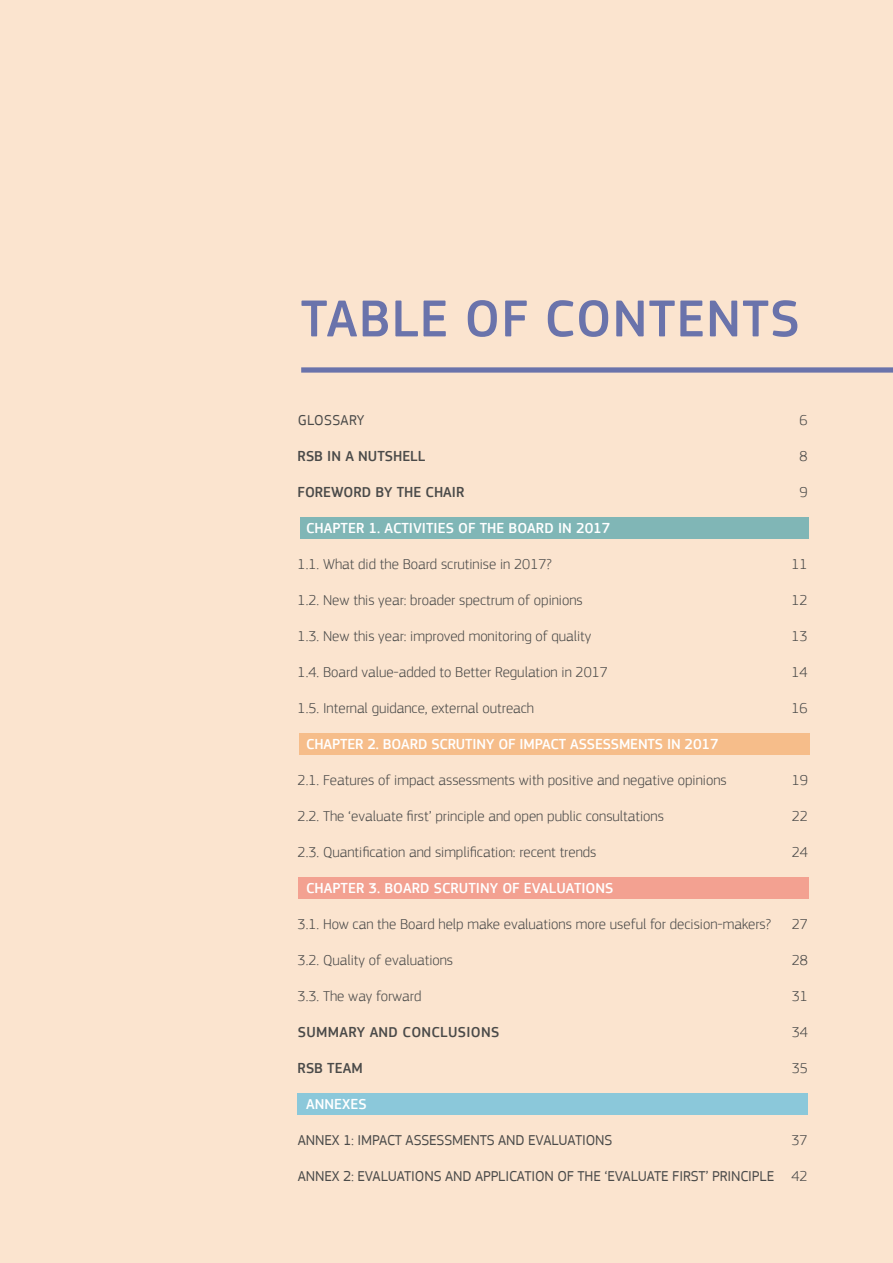
<style>
.page{position:relative;width:893px;height:1263px;background:#fbe4cf}
.page>*{position:absolute;margin:0;border:0;box-sizing:border-box;transform-origin:0 0}
.t1{font:500 54px "EC Square Sans Pro";letter-spacing:.02em;color:#6a73ab}
.t2{font:300 15px "EC Square Sans Pro";color:#4a4a49}
.t3{font:500 15px "EC Square Sans Pro";color:#fff}
.t4{font:15px "EC Square Sans Pro";letter-spacing:-.01em;color:#4a4a49}
.t5{font:500 15px "EC Square Sans Pro";color:#4a4a49}
.t6{font:500 15px "EC Square Sans Pro";letter-spacing:.02em;color:#4a4a49}
.t7{font:15px "EC Square Sans Pro";letter-spacing:.02em;color:#4a4a49}
</style>
<div class="page">
<div style="left:300px;top:517px;width:509px;height:21px;background:#80b6b6"></div>
<div style="left:299px;top:733px;width:510px;height:22px;background:#f6bd8a"></div>
<div style="left:298px;top:877px;width:511px;height:21px;background:#f3a191"></div>
<div style="left:298px;top:1093px;width:510px;height:22px;background:#8bc8da"></div>
<div style="left:301px;top:367px;width:592px;height:6px;background:#6a73ab"></div>
<h1 class="t1" style="left:301px;top:287px;width:501px">TABLE OF CONTENTS</h1>
<p class="t7" style="left:298px;top:411px;width:68px">GLOSSARY</p>
<p class="t5" style="left:298px;top:447px;width:129px">RSB IN A NUTSHELL</p>
<p class="t5" style="left:298px;top:483px;width:168px">FOREWORD BY THE CHAIR</p>
<p class="t3" style="left:306px;top:519px;width:306px">CHAPTER 1. ACTIVITIES OF THE BOARD IN 2017</p>
<p class="t2" style="left:298px;top:555px;width:256px">1.1. What did the Board scrutinise in 2017?</p>
<p class="t2" style="left:298px;top:591px;width:287px">1.2. New this year: broader spectrum of opinions</p>
<p class="t2" style="left:298px;top:627px;width:295px">1.3. New this year: improved monitoring of quality</p>
<p class="t2" style="left:298px;top:663px;width:312px">1.4. Board value-added to Better Regulation in 2017</p>
<p class="t2" style="left:298px;top:699px;width:238px">1.5. Internal guidance, external outreach</p>
<p class="t3" style="left:306px;top:735px;width:414px">CHAPTER 2. BOARD SCRUTINY OF IMPACT ASSESSMENTS IN 2017</p>
<p class="t2" style="left:298px;top:771px;width:431px">2.1. Features of impact assessments with positive and negative opinions</p>
<p class="t2" style="left:298px;top:807px;width:368px">2.2. The ‘evaluate first’ principle and open public consultations</p>
<p class="t2" style="left:298px;top:843px;width:300px">2.3. Quantification and simplification: recent trends</p>
<p class="t3" style="left:306px;top:879px;width:309px">CHAPTER 3. BOARD SCRUTINY OF EVALUATIONS</p>
<p class="t2" style="left:298px;top:915px;width:475px">3.1. How can the Board help make evaluations more useful for decision-makers?</p>
<p class="t2" style="left:298px;top:951px;width:157px">3.2. Quality of evaluations</p>
<p class="t2" style="left:298px;top:987px;width:125px">3.3. The way forward</p>
<p class="t6" style="left:298px;top:1023px;width:203px">SUMMARY AND CONCLUSIONS</p>
<p class="t5" style="left:298px;top:1059px;width:67px">RSB TEAM</p>
<p class="t3" style="left:306px;top:1095px;width:62px">ANNEXES</p>
<p class="t4" style="left:298px;top:1131px;width:316px">ANNEX 1: IMPACT ASSESSMENTS AND EVALUATIONS</p>
<p class="t4" style="left:298px;top:1167px;width:478px">ANNEX 2: EVALUATIONS AND APPLICATION OF THE ‘EVALUATE FIRST’ PRINCIPLE</p>
<p class="t2" style="left:799px;top:411px;width:10px">6</p>
<p class="t2" style="left:799px;top:447px;width:10px">8</p>
<p class="t2" style="left:799px;top:483px;width:10px">9</p>
<p class="t2" style="left:791px;top:555px;width:18px">11</p>
<p class="t2" style="left:791px;top:591px;width:18px">12</p>
<p class="t2" style="left:791px;top:627px;width:18px">13</p>
<p class="t2" style="left:791px;top:663px;width:18px">14</p>
<p class="t2" style="left:791px;top:699px;width:18px">16</p>
<p class="t2" style="left:792px;top:771px;width:18px">19</p>
<p class="t2" style="left:792px;top:807px;width:18px">22</p>
<p class="t2" style="left:792px;top:843px;width:18px">24</p>
<p class="t2" style="left:792px;top:915px;width:18px">27</p>
<p class="t2" style="left:792px;top:951px;width:18px">28</p>
<p class="t2" style="left:792px;top:987px;width:18px">31</p>
<p class="t2" style="left:792px;top:1023px;width:18px">34</p>
<p class="t2" style="left:792px;top:1059px;width:18px">35</p>
<p class="t2" style="left:791px;top:1131px;width:18px">37</p>
<p class="t2" style="left:791px;top:1167px;width:18px">42</p>
</div>
